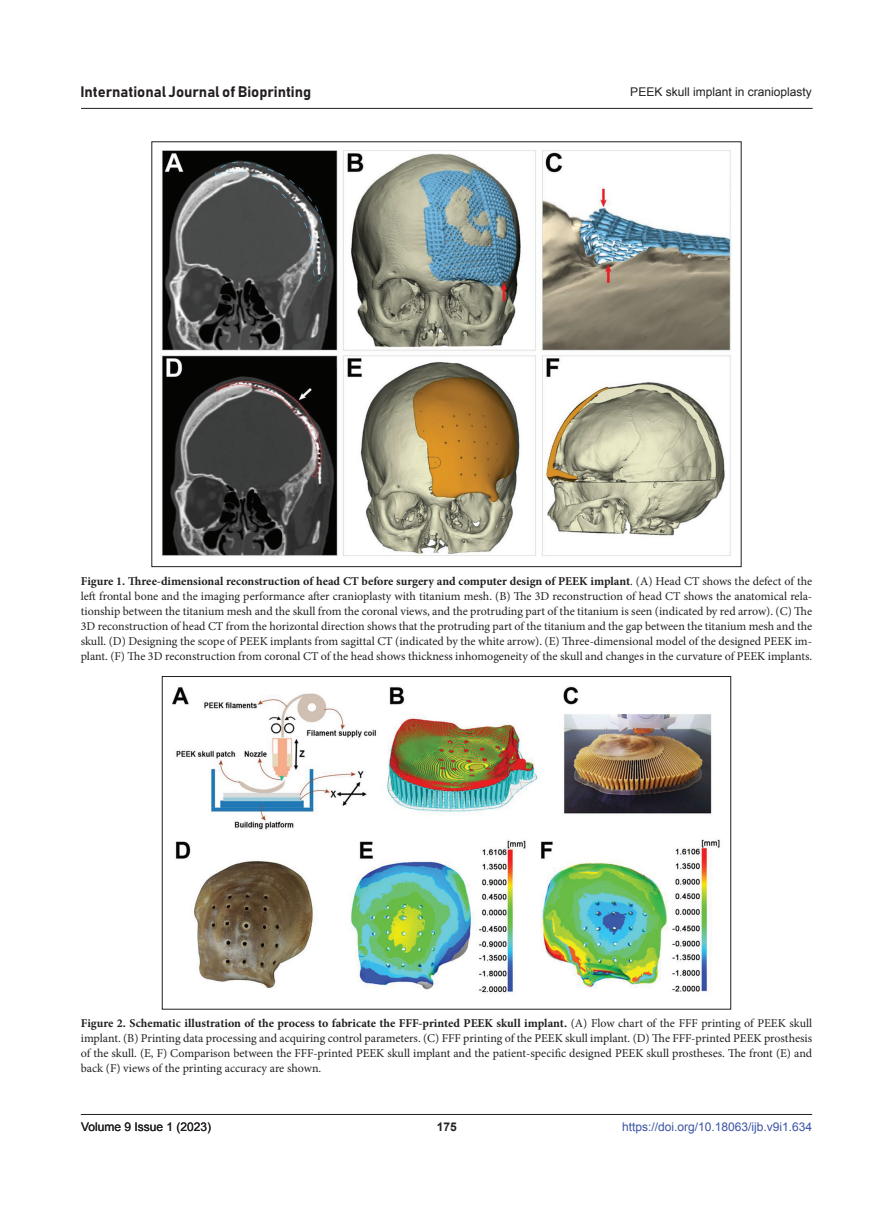
<style>
.page{position:relative;width:893px;height:1212px;background:#fff}
.page>*{position:absolute;margin:0;border:0;box-sizing:border-box;transform-origin:0 0}
.t1{font:15px "Bahnschrift";color:#231f20}
.figLends{font:12px/15px "Minion Pro";color:#231f20;text-align:justify}
.t2{font:12px "Arial";color:#231f20}
.t3{font:12px "Arial";color:#3a53a3}
.t4{font:700 12px "Arial";color:#231f20}
.s1{font-weight:700}
</style>
<div class="page">
<hr style="left:81px;top:1114px;width:731px;height:1px;background:#231f20">
<hr style="left:81px;top:108px;width:732px;height:1px;background:#231f20">
<img style="left:161px;top:151px;width:571px;height:405px">
<img style="left:172px;top:686px;width:548px;height:308px">
<p class="t1" style="left:80px;top:83px;width:232px">International Journal of Bioprinting</p>
<p class="t2" style="left:630px;top:84px;width:183px">PEEK skull implant in cranioplasty</p>
<p class="figLends" style="left:81px;top:573px;width:733px"><span class="s1">Figure 1. Three-dimensional reconstruction of head CT before surgery and computer design of PEEK implant</span>. (A) Head CT shows the defect of the left frontal bone and the imaging performance after cranioplasty with titanium mesh. (B) The 3D reconstruction of head CT shows the anatomical rela&shy;tionship between the titanium mesh and the skull from the coronal views, and the protruding part of the titanium is seen (indicated by red arrow). (C) The 3D reconstruction of head CT from the horizontal direction shows that the protruding part of the titanium and the gap between the titanium mesh and the skull. (D) Designing the scope of PEEK implants from sagittal CT (indicated by the white arrow). (E) Three-dimensional model of the designed PEEK im&shy;plant. (F) The 3D reconstruction from coronal CT of the head shows thickness inhomogeneity of the skull and changes in the curvature of PEEK implants.</p>
<p class="figLends" style="left:81px;top:1016px;width:733px"><span class="s1">Figure 2. Schematic illustration of the process to fabricate the FFF-printed PEEK skull implant.</span> (A) Flow chart of the FFF printing of PEEK skull implant. (B) Printing data processing and acquiring control parameters. (C) FFF printing of the PEEK skull implant. (D) The FFF-printed PEEK prosthesis of the skull. (E, F) Comparison between the FFF-printed PEEK skull implant and the patient-specific designed PEEK skull prostheses. The front (E) and back (F) views of the printing accuracy are shown.</p>
<p class="t2" style="left:81px;top:1119px;width:132px">Volume 9 Issue 1 (2023)</p>
<p class="t4" style="left:437px;top:1119px;width:22px">175</p>
<p class="t3" style="left:622px;top:1119px;width:192px">https://doi.org/10.18063/ijb.v9i1.634</p>
</div>
